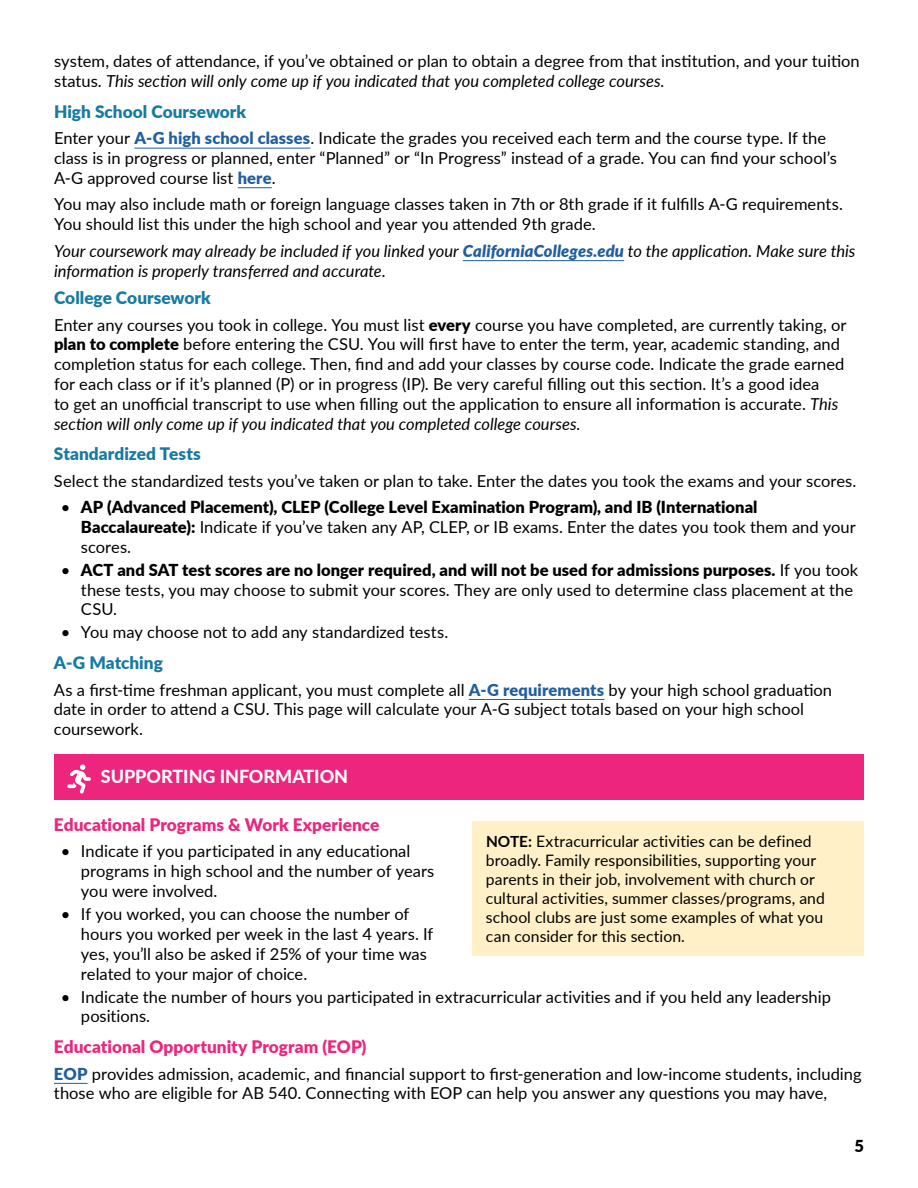
<style>
.page{position:relative;width:918px;height:1188px;background:#fff}
.page>*{position:absolute;margin:0;border:0;box-sizing:border-box;transform-origin:0 0}
.H3_-_Colors{font:800 18px "Lato";color:#fff}
.H2_-_Bold{font:900 17.25px "Lato";color:#ed257c}
.H2_-_Bold-2{font:900 17.25px "Lato";color:#177aa3}
.t1{font:16.5px/19.8px "Lato";color:#000}
.t2{font:900 16.5px/19.8px "Lato";letter-spacing:.005em;color:#000}
.t3{font:italic 16.5px/19.8px "Lato";color:#000}
.Yellow_Box_Text{font:15.75px/18.9px "Lato";letter-spacing:.005em;color:#000}
.s1{font-style:italic}
.s2{font-weight:900;color:#215e9e}
.s3{font-weight:900}
.s4{font-weight:400}
.s5{font-weight:700;font-size:15.3px}
</style>
<div class="page">
<hr style="left:134px;top:148px;width:176px;height:1px;background:#215e9e">
<hr style="left:238px;top:187px;width:34px;height:1px;background:#215e9e">
<hr style="left:463px;top:260px;width:161px;height:1px;background:#215e9e">
<hr style="left:469px;top:699px;width:135px;height:1px;background:#215e9e">
<div style="left:54px;top:755px;width:810px;height:45px;background:#ed257c"></div>
<hr style="left:54px;top:1083px;width:34px;height:1px;background:#215e9e">
<svg style="left:67px;top:764px;width:24px;height:30px"></svg>
<div style="left:472px;top:822px;width:392px;height:134px;background:#fff0c7"></div>
<p class="t1" style="left:54px;top:51px;width:807px">system, dates of attendance, if you’ve obtained or plan to obtain a degree from that institution, and your tuition status. <span class="s1">This section will only come up if you indicated that you completed college courses.</span></p>
<h2 class="H2_-_Bold-2" style="left:54px;top:99px;width:194px">High School Coursework</h2>
<p class="t1" style="left:54px;top:128px;width:784px">Enter your <span class="s2">A-G high school classes</span>. Indicate the grades you received each term and the course type. If the class is in progress or planned, enter “Planned” or “In Progress” instead of a grade. You can find your school’s<br>A-G approved course list <span class="s2">here</span>.</p>
<p class="t1" style="left:54px;top:194px;width:790px">You may also include math or foreign language classes taken in 7th or 8th grade if it fulfills A-G requirements.<br>You should list this under the high school and year you attended 9th grade.</p>
<p class="t3" style="left:54px;top:240px;width:803px">Your coursework may already be included if you linked your <span class="s2">CaliforniaColleges.edu</span> to the application. Make sure this information is properly transferred and accurate.</p>
<p class="H2_-_Bold-2" style="left:54px;top:285px;width:158px">College Coursework</p>
<p class="t1" style="left:54px;top:314px;width:794px">Enter any courses you took in college. You must list <span class="s3">every</span> course you have completed, are currently taking, or <span class="s3">plan to complete</span> before entering the CSU. You will first have to enter the term, year, academic standing, and completion status for each college. Then, find and add your classes by course code. Indicate the grade earned for each class or if it’s planned (P) or in progress (IP). Be very careful filling out this section. It’s a good idea<br>to get an unofficial transcript to use when filling out the application to ensure all information is accurate. <span class="s1">This section will only come up if you indicated that you completed college courses.</span></p>
<h2 class="H2_-_Bold-2" style="left:54px;top:441px;width:148px">Standardized Tests</h2>
<p class="t1" style="left:54px;top:470px;width:804px">Select the standardized tests you’ve taken or plan to take. Enter the dates you took the exams and your scores.</p>
<p class="t2" style="left:81px;top:496px;width:776px;text-indent:-20px"><span class="s4">•</span> AP (Advanced Placement), CLEP (College Level Examination Program), and IB (International<br>Baccalaureate): <span class="s4">Indicate if you’ve taken any AP, CLEP, or IB exams. Enter the dates you took them and your scores.</span></p>
<p class="t1" style="left:81px;top:559px;width:779px;text-indent:-20px">• <span class="s3">ACT and SAT test scores are no longer required, and will not be used for admissions purposes.</span> If you took these tests, you may choose to submit your scores. They are only used to determine class placement at the<br>CSU.</p>
<p class="t1" style="left:61px;top:622px;width:389px">• You may choose not to add any standardized tests.</p>
<h2 class="H2_-_Bold-2" style="left:54px;top:650px;width:110px">A-G Matching</h2>
<p class="t1" style="left:54px;top:679px;width:780px">As a first-time freshman applicant, you must complete all <span class="s2">A-G requirements</span> by your high school graduation date in order to attend a CSU. This page will calculate your A-G subject totals based on your high school coursework.</p>
<h3 class="H3_-_Colors" style="left:101px;top:763px;width:249px">SUPPORTING INFORMATION</h3>
<h2 class="H2_-_Bold" style="left:54px;top:812px;width:327px">Educational Programs &amp; Work Experience</h2>
<p class="t1" style="left:81px;top:841px;width:355px;text-indent:-20px">• Indicate if you participated in any educational programs in high school and the number of years you were involved.</p>
<p class="t1" style="left:81px;top:904px;width:354px;text-indent:-20px">• If you worked, you can choose the number of hours you worked per week in the last 4 years. If yes, you’ll also be asked if 25% of your time was related to your major of choice.</p>
<p class="t1" style="left:81px;top:986px;width:751px;text-indent:-20px">• Indicate the number of hours you participated in extracurricular activities and if you held any leadership positions.</p>
<h2 class="H2_-_Bold" style="left:54px;top:1034px;width:314px">Educational Opportunity Program (EOP)</h2>
<p class="t1" style="left:54px;top:1063px;width:809px"><span class="s2">EOP</span> provides admission, academic, and financial support to first-generation and low-income students, including those who are eligible for AB 540. Connecting with EOP can help you answer any questions you may have,</p>
<p class="Yellow_Box_Text" style="left:486px;top:831px;width:340px"><span class="s5">NOTE:</span> Extracurricular activities can be defined broadly. Family responsibilities, supporting your parents in their job, involvement with church or cultural activities, summer classes/programs, and school clubs are just some examples of what you can consider for this section.</p>
<p class="t2" style="left:854px;top:1135px;width:11px">5</p>
</div>
